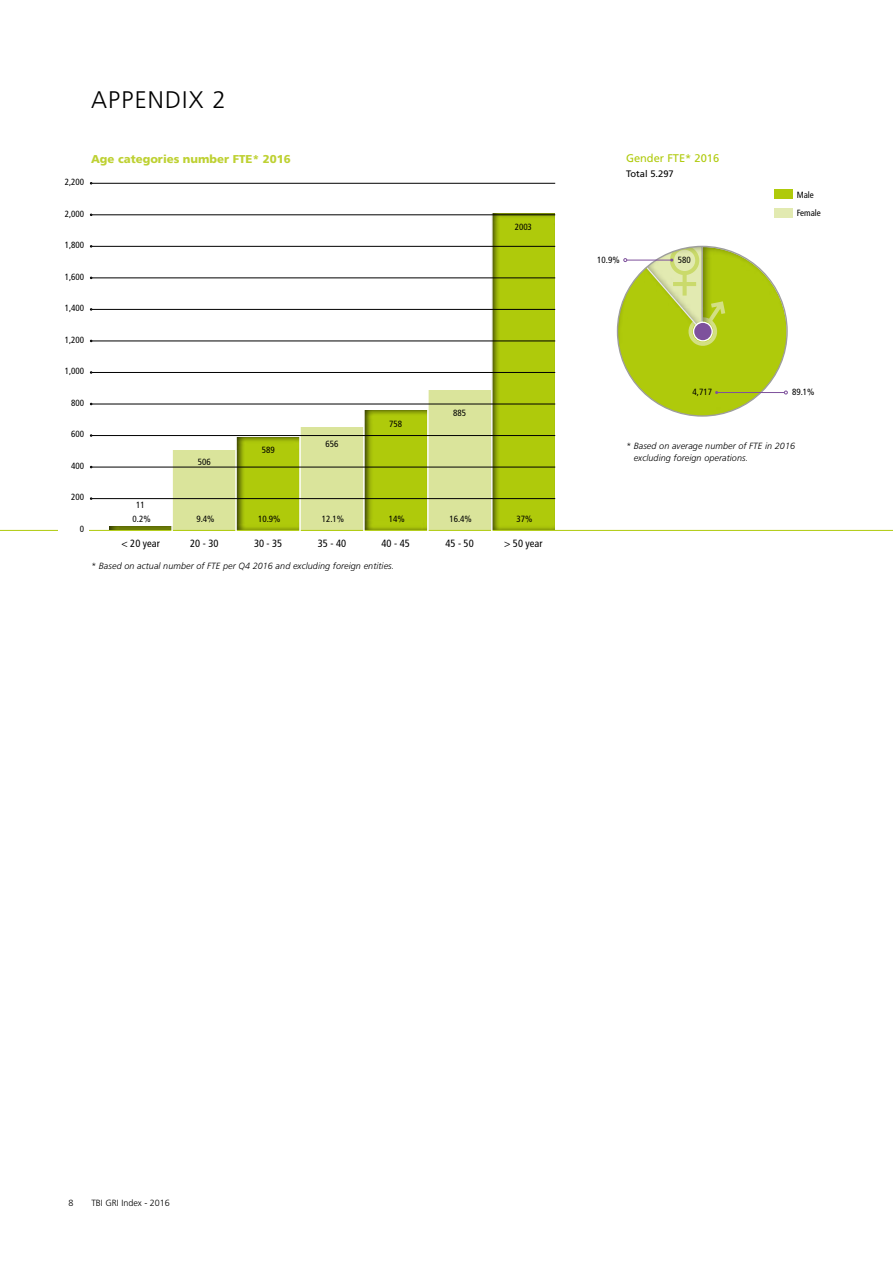
<style>
.page{position:relative;width:893px;height:1263px;background:#fff}
.page>*{position:absolute;margin:0;border:0;box-sizing:border-box;transform-origin:0 0}
.t1{font:300 24px "Frutiger LT";letter-spacing:.05em;color:#000}
.t2{font:900 11.4px "Frutiger LT";color:#bed133}
.t3{font:11.1px "Frutiger LT";color:#afca0b}
.t4{font:condensed 10.5px "Frutiger LT";color:#000}
.t5{font:9.3px "Frutiger LT";color:#000}
.t6{font:condensed 9px/18px "Frutiger LT";color:#000}
.t7{font:italic 300 9px/12px "Frutiger LT";letter-spacing:.01em;color:#000}
.t8{font:300 9px "Frutiger LT";color:#000}
</style>
<div class="page">
<div style="left:172px;top:450px;width:64px;height:80px;background:#dae49b"></div>
<div style="left:222px;top:427px;width:90px;height:103px;background:#000;opacity:.75"></div>
<div style="left:300px;top:427px;width:64px;height:103px;background:#dae49b"></div>
<div style="left:349px;top:400px;width:91px;height:130px;background:#000;opacity:.75"></div>
<div style="left:428px;top:391px;width:63px;height:139px;background:#dae49b"></div>
<div style="left:478px;top:202px;width:89px;height:328px;background:#000;opacity:.75"></div>
<hr style="left:0;top:530px;width:893px;height:1px;background:#afca0b">
<svg style="left:617px;top:246px;width:171px;height:170px"></svg>
<div style="left:774px;top:190px;width:18px;height:9px;background:#afca0b"></div>
<div style="left:774px;top:209px;width:18px;height:9px;background:#e2eab1"></div>
<div style="left:95px;top:514px;width:90px;height:17px;background:#000;opacity:.75"></div>
<div style="left:58px;top:163px;width:30px;height:407px;background:#fff"></div>
<hr style="left:171px;top:125px;width:2px;height:429px;background:#fff">
<hr style="left:235px;top:125px;width:2px;height:429px;background:#fff">
<hr style="left:299px;top:125px;width:2px;height:429px;background:#fff">
<hr style="left:363px;top:125px;width:2px;height:429px;background:#fff">
<hr style="left:427px;top:125px;width:2px;height:429px;background:#fff">
<hr style="left:491px;top:125px;width:2px;height:429px;background:#fff">
<hr style="left:92px;top:498px;width:463px;height:1px;background:#000">
<hr style="left:92px;top:467px;width:463px;height:1px;background:#000">
<hr style="left:92px;top:435px;width:463px;height:1px;background:#000">
<hr style="left:92px;top:404px;width:463px;height:1px;background:#000">
<hr style="left:92px;top:372px;width:463px;height:1px;background:#000">
<hr style="left:92px;top:341px;width:463px;height:1px;background:#000">
<hr style="left:92px;top:309px;width:463px;height:1px;background:#000">
<hr style="left:92px;top:278px;width:463px;height:1px;background:#000">
<hr style="left:92px;top:246px;width:463px;height:1px;background:#000">
<hr style="left:92px;top:215px;width:463px;height:1px;background:#000">
<hr style="left:92px;top:183px;width:463px;height:1px;background:#000">
<h1 class="t1" style="left:91px;top:86px;width:136px">APPENDIX 2</h1>
<p class="t2" style="left:91px;top:152px;width:201px">Age categories number FTE* 2016</p>
<p class="t6" style="left:65px;top:173px;width:21px">2,200</p>
<p class="t6" style="left:65px;top:205px;width:21px">2,000</p>
<p class="t6" style="left:65px;top:236px;width:21px">1,800</p>
<p class="t6" style="left:65px;top:268px;width:21px">1,600</p>
<p class="t6" style="left:65px;top:299px;width:21px">1,400</p>
<p class="t6" style="left:65px;top:331px;width:21px">1,200</p>
<p class="t6" style="left:65px;top:362px;width:21px">1,000</p>
<p class="t6" style="left:71px;top:394px;width:14px">800</p>
<p class="t6" style="left:71px;top:425px;width:14px">600</p>
<p class="t6" style="left:71px;top:457px;width:14px">400</p>
<p class="t6" style="left:71px;top:488px;width:14px">200</p>
<p class="t6" style="left:80px;top:520px;width:6px">0</p>
<p class="t6" style="left:136px;top:496px;width:10px">11</p>
<p class="t6" style="left:133px;top:510px;width:20px">0.2%</p>
<p class="t6" style="left:198px;top:453px;width:14px">506</p>
<p class="t6" style="left:262px;top:441px;width:14px">589</p>
<p class="t6" style="left:325px;top:435px;width:14px">656</p>
<p class="t6" style="left:196px;top:510px;width:20px">9.4%</p>
<p class="t6" style="left:258px;top:510px;width:24px">10.9%</p>
<p class="t6" style="left:322px;top:510px;width:24px">12.1%</p>
<p class="t6" style="left:515px;top:218px;width:19px">2003</p>
<p class="t6" style="left:389px;top:415px;width:14px">758</p>
<p class="t6" style="left:453px;top:404px;width:14px">885</p>
<p class="t6" style="left:389px;top:510px;width:17px">14%</p>
<p class="t6" style="left:449px;top:510px;width:24px">16.4%</p>
<p class="t6" style="left:516px;top:510px;width:17px">37%</p>
<p class="t4" style="left:121px;top:537px;width:40px">&lt; 20 year</p>
<p class="t4" style="left:190px;top:537px;width:30px">20 - 30</p>
<p class="t4" style="left:254px;top:537px;width:30px">30 - 35</p>
<p class="t4" style="left:318px;top:537px;width:30px">35 - 40</p>
<p class="t4" style="left:382px;top:537px;width:30px">40 - 45</p>
<p class="t4" style="left:445px;top:537px;width:30px">45 - 50</p>
<p class="t4" style="left:504px;top:537px;width:40px">&gt; 50 year</p>
<p class="t7" style="left:91px;top:560px;width:305px">* Based on actual number of FTE per Q4 2016 and excluding foreign entities.</p>
<p class="t3" style="left:626px;top:152px;width:95px">Gender FTE* 2016</p>
<p class="t5" style="left:626px;top:168px;width:49px">Total 5.297</p>
<p class="t6" style="left:597px;top:251px;width:24px">10.9%</p>
<p class="t6" style="left:678px;top:251px;width:14px">580</p>
<p class="t6" style="left:797px;top:186px;width:26px">Male<br>Female</p>
<p class="t6" style="left:693px;top:383px;width:21px">4,717</p>
<p class="t6" style="left:792px;top:383px;width:24px">89.1%</p>
<p class="t7" style="left:634px;top:440px;width:163px;text-indent:-8px">* Based on average number of FTE in 2016 excluding foreign operations.</p>
<p class="t8" style="left:68px;top:1198px;width:7px">8</p>
<p class="t8" style="left:91px;top:1198px;width:80px">TBI GRI Index - 2016</p>
</div>
